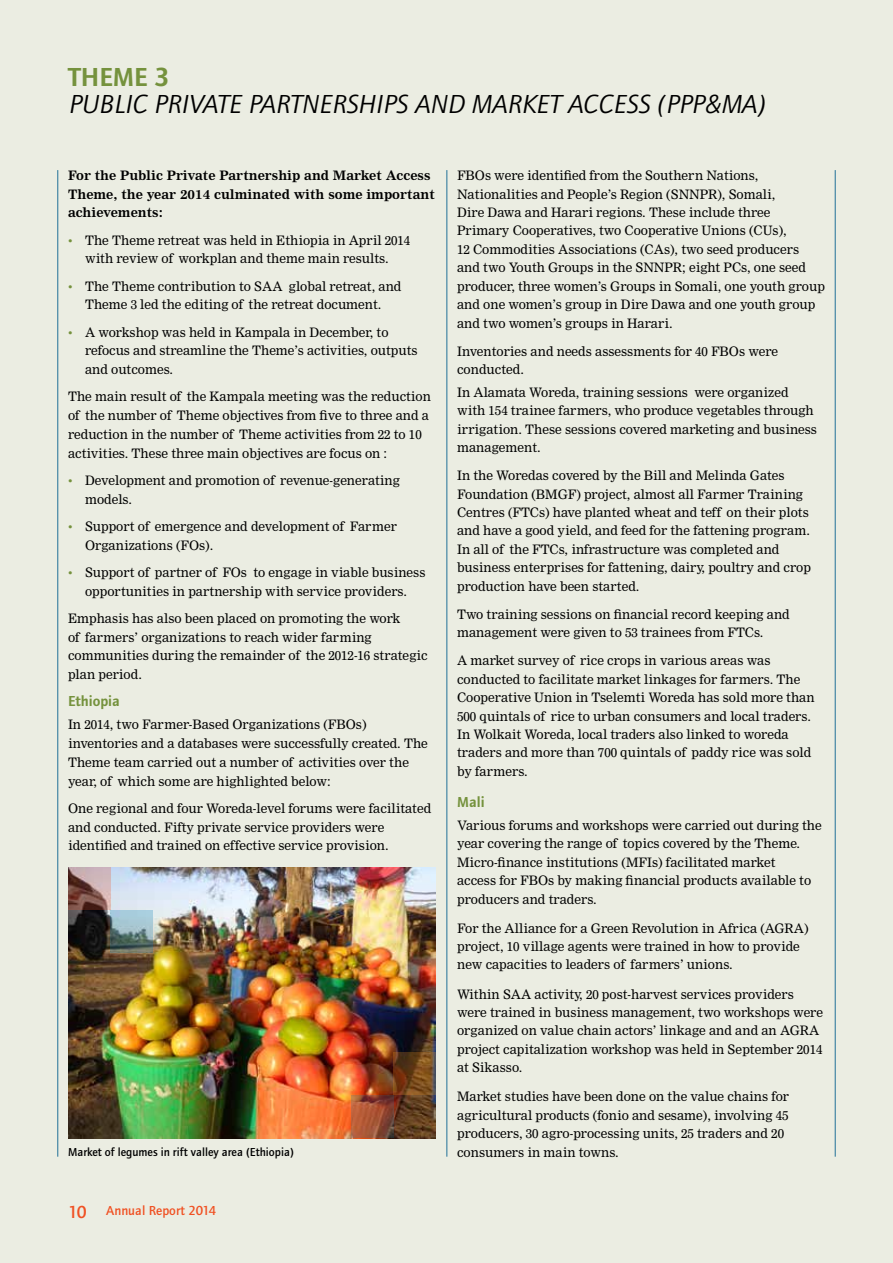
<style>
.page{position:relative;width:893px;height:1263px;background:#ebede2}
.page>*{position:absolute;margin:0;border:0;box-sizing:border-box;transform-origin:0 0}
.t1{font:italic 27px "Foundry Journal";color:#000}
.t2{font:600 27px "Foundry Journal";color:#75923d}
.t3{font:600 15px "Foundry Journal";color:#75923d}
.t4{font:500 13.5px "Foundry Journal";color:#f05123}
.t5{font:12.75px/18.5px "Nimrod";color:#000}
.t6{font:700 12.75px/18.8px "Nimrod";color:#000}
.t7{font:500 12px "Foundry Journal";color:#000}
.s1{color:#75923d}
.s2{font-size:18px}
</style>
<div class="page">
<hr style="left:57px;top:170px;width:1px;height:987px;background:#217198">
<hr style="left:835px;top:170px;width:1px;height:987px;background:#217198">
<hr style="left:446px;top:170px;width:1px;height:987px;background:#217198">
<img style="left:68px;top:867px;width:368px;height:271px">
<svg style="left:111px;top:910px;width:42px;height:42px;background:#7f9b9f"></svg>
<svg style="left:68px;top:867px;width:43px;height:43px;background:#987572"></svg>
<svg style="left:351px;top:1096px;width:42px;height:42px;background:#9b5036"></svg>
<svg style="left:393px;top:1053px;width:43px;height:42px;background:#70451f"></svg>
<h1 class="t2" style="left:68px;top:62px;width:103px">THEME 3</h1>
<h1 class="t1" style="left:68px;top:89px;width:699px">PUBLIC PRIVATE PARTNERSHIPS AND MARKET ACCESS (PPP&amp;MA)</h1>
<p class="t6" style="left:68px;top:166px;width:368px">For the Public Private Partnership and Market Access<br>Theme, the year 2014 culminated with some important achievements:</p>
<p class="t5" style="left:68px;top:231px;width:344px;text-align:center"><span class="s1">•</span> The Theme retreat was held in Ethiopia in April 2014 with review of workplan and theme main results.</p>
<p class="t5" style="left:68px;top:277px;width:335px;text-align:center"><span class="s1">•</span> The Theme contribution to SAA global retreat, and<br>Theme 3 led the editing of the retreat document.</p>
<p class="t5" style="left:85px;top:323px;width:334px;text-indent:-17px"><span class="s1">•</span> A workshop was held in Kampala in December, to refocus and streamline the Theme’s activities, outputs and outcomes.</p>
<p class="t5" style="left:68px;top:387px;width:364px">The main result of the Kampala meeting was the reduction of the number of Theme objectives from five to three and a reduction in the number of Theme activities from 22 to 10 activities. These three main objectives are focus on :</p>
<p class="t5" style="left:85px;top:471px;width:316px;text-indent:-17px"><span class="s1">•</span> Development and promotion of revenue-generating models.</p>
<p class="t5" style="left:85px;top:517px;width:313px;text-indent:-17px"><span class="s1">•</span> Support of emergence and development of Farmer<br>Organizations (FOs).</p>
<p class="t5" style="left:68px;top:563px;width:359px;text-align:center"><span class="s1">•</span> Support of partner of FOs to engage in viable business opportunities in partnership with service providers.</p>
<p class="t5" style="left:68px;top:609px;width:361px">Emphasis has also been placed on promoting the work<br>of farmers’ organizations to reach wider farming communities during the remainder of the 2012-16 strategic plan period.</p>
<p class="t3" style="left:68px;top:693px;width:53px">Ethiopia</p>
<p class="t5" style="left:68px;top:715px;width:361px">In 2014, two Farmer-Based Organizations (FBOs) inventories and a databases were successfully created. The Theme team carried out a number of activities over the year, of which some are highlighted below:</p>
<p class="t5" style="left:68px;top:799px;width:365px">One regional and four Woreda-level forums were facilitated and conducted. Fifty private service providers were identified and trained on effective service provision.</p>
<p class="t7" style="left:68px;top:1145px;width:227px">Market of legumes in rift valley area (Ethiopia)</p>
<p class="t4" style="left:68px;top:1203px;width:150px"><span class="s2">10</span> Annual Report 2014</p>
<p class="t5" style="left:457px;top:166px;width:369px">FBOs were identified from the Southern Nations, Nationalities and People’s Region (SNNPR), Somali,<br>Dire Dawa and Harari regions. These include three Primary Cooperatives, two Cooperative Unions (CUs),<br>12 Commodities Associations (CAs), two seed producers and two Youth Groups in the SNNPR; eight PCs, one seed producer, three women’s Groups in Somali, one youth group and one women’s group in Dire Dawa and one youth group and two women’s groups in Harari.</p>
<p class="t5" style="left:457px;top:342px;width:322px">Inventories and needs assessments for 40 FBOs were conducted.</p>
<p class="t5" style="left:457px;top:383px;width:361px">In Alamata Woreda, training sessions were organized with 154 trainee farmers, who produce vegetables through irrigation. These sessions covered marketing and business management.</p>
<p class="t5" style="left:457px;top:466px;width:355px">In the Woredas covered by the Bill and Melinda Gates Foundation (BMGF) project, almost all Farmer Training Centres (FTCs) have planted wheat and teff on their plots and have a good yield, and feed for the fattening program.<br>In all of the FTCs, infrastructure was completed and business enterprises for fattening, dairy, poultry and crop production have been started.</p>
<p class="t5" style="left:457px;top:605px;width:334px">Two training sessions on financial record keeping and management were given to 53 trainees from FTCs.</p>
<p class="t5" style="left:457px;top:651px;width:359px">A market survey of rice crops in various areas was conducted to facilitate market linkages for farmers. The Cooperative Union in Tselemti Woreda has sold more than 500 quintals of rice to urban consumers and local traders.<br>In Wolkait Woreda, local traders also linked to woreda traders and more than 700 quintals of paddy rice was sold by farmers.</p>
<p class="t3" style="left:457px;top:793px;width:29px">Mali</p>
<p class="t5" style="left:457px;top:816px;width:366px">Various forums and workshops were carried out during the year covering the range of topics covered by the Theme.<br>Micro-finance institutions (MFIs) facilitated market<br>access for FBOs by making financial products available to producers and traders.</p>
<p class="t5" style="left:457px;top:919px;width:353px">For the Alliance for a Green Revolution in Africa (AGRA) project, 10 village agents were trained in how to provide new capacities to leaders of farmers’ unions.</p>
<p class="t5" style="left:457px;top:985px;width:367px">Within SAA activity, 20 post-harvest services providers were trained in business management, two workshops were organized on value chain actors’ linkage and and an AGRA project capitalization workshop was held in September 2014 at Sikasso.</p>
<p class="t5" style="left:457px;top:1087px;width:333px">Market studies have been done on the value chains for agricultural products (fonio and sesame), involving 45 producers, 30 agro-processing units, 25 traders and 20 consumers in main towns.</p>
</div>
